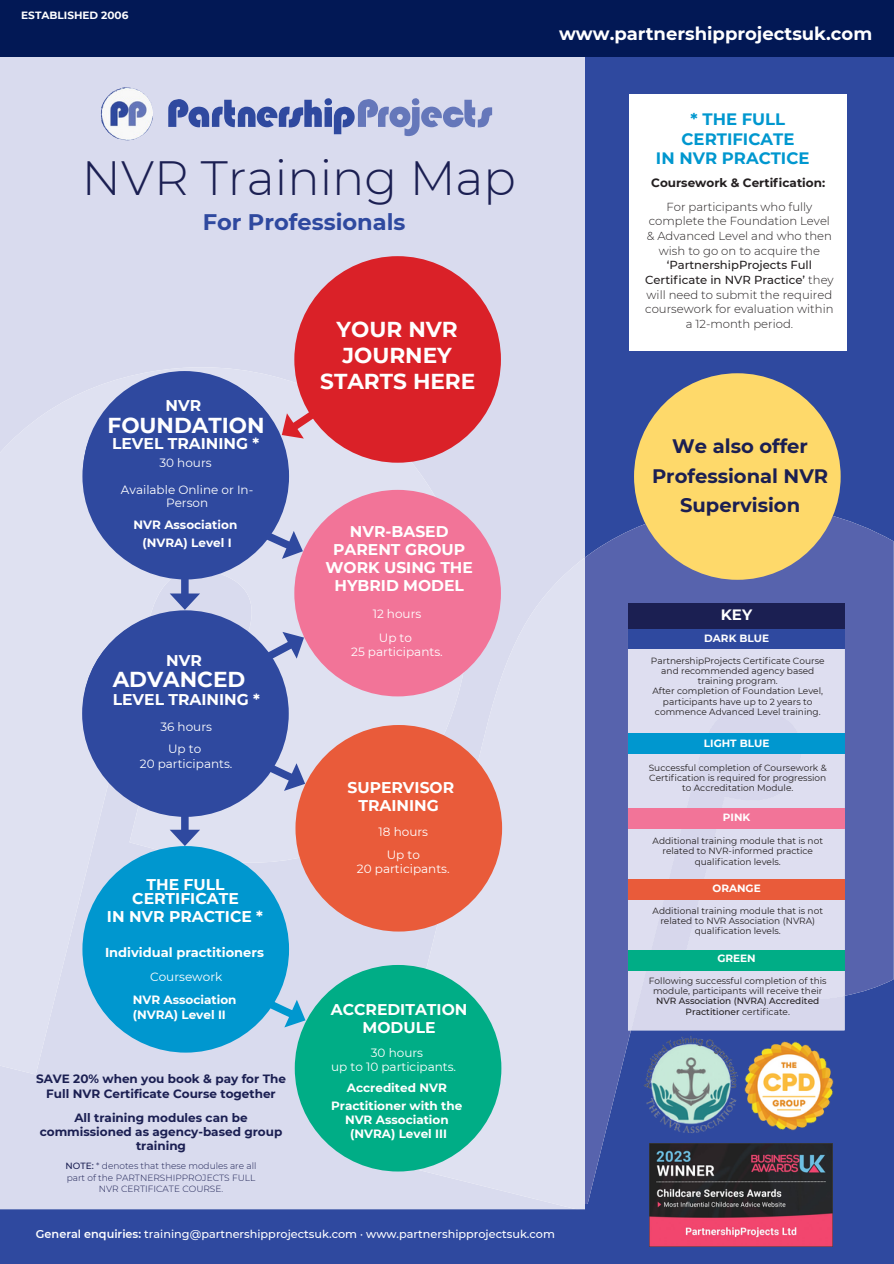
<style>
.page{position:relative;width:894px;height:1264px;background:#fff}
.page>*{position:absolute;margin:0;border:0;box-sizing:border-box;transform-origin:0 0}
.t1{font:300 48px "Montserrat";color:#1b1f52}
.t2{font:700 22.5px "Montserrat";color:#2f499f}
.t3{font:700 21.6px/25.8px "Montserrat";color:#fff;text-align:center}
.t4{font:700 19.5px/29.2px "Montserrat";color:#1b1f52;text-align:center}
.t5{font:700 18px "Montserrat";color:#fff}
.t6{font:700 16.5px "Montserrat";color:#0097cf}
.t7{font:700 15.6px/18px "Montserrat";color:#fff;text-align:center}
.t8{font:700 15px "Montserrat";color:#fff}
.t9{font:700 12.9px "Montserrat";color:#fff}
.t10{font:12px/13.5px "Montserrat";color:#fff;text-align:center}
.t11{font:700 12px/18px "Montserrat";color:#fff;text-align:center}
.t12{font:700 12px/14.4px "Montserrat";color:#1b1f52;text-align:center}
.t13{font:700 12px "Montserrat";color:#231f20}
.t14{font:300 11.55px/14.7px "Montserrat";color:#231f20;text-align:center}
.t15{font:500 11.25px "Montserrat";color:#fff}
.t16{font:700 10.5px "Montserrat";color:#fff}
.t17{font:9px/10.2px "Montserrat";color:#231f20;text-align:center}
.t18{font:300 9px/11.2px "Montserrat";color:#1b1f52;text-align:center}
.s1{font-weight:400}
.s2{font-weight:500}
.s3{font-weight:600}
</style>
<div class="page">
<div style="left:584px;top:23px;width:309px;height:1186px;background:#2f499f"></div>
<div style="left:0;top:55px;width:584px;height:1174px;background:#d9dbee"></div>
<svg style="left:584px;top:504px;width:309px;height:705px;fill:#5763ad"></svg>
<svg style="left:378px;top:558px;width:206px;height:651px"></svg>
<div style="left:0;top:1209px;width:585px;height:54px;background:#2f499f"></div>
<div style="left:294px;top:490px;width:207px;height:206px;background:#f27498;border-radius:50%"></div>
<div style="left:294px;top:256px;width:207px;height:206px;background:#da2128;border-radius:50%"></div>
<div style="left:634px;top:373px;width:206px;height:207px;background:#fed96a;border-radius:50%"></div>
<div style="left:295px;top:725px;width:207px;height:206px;background:#e95b3a;border-radius:50%"></div>
<div style="left:295px;top:964px;width:206px;height:207px;background:#00ad86;border-radius:50%"></div>
<div style="left:181px;top:521px;width:7px;height:79px;background:#2f499f"></div>
<div style="left:181px;top:754px;width:7px;height:82px;background:#2f499f"></div>
<svg style="left:170px;top:829px;width:30px;height:17px"></svg>
<div style="left:627px;top:649px;width:217px;height:381px;background:#dedef0"></div>
<div style="left:627px;top:628px;width:217px;height:21px;background:#2f499f"></div>
<div style="left:627px;top:603px;width:217px;height:25px;background:#1b1f52"></div>
<div style="left:627px;top:732px;width:217px;height:21px;background:#0097cf"></div>
<div style="left:627px;top:807px;width:217px;height:21px;background:#f27498"></div>
<div style="left:627px;top:879px;width:217px;height:21px;background:#e95b3a"></div>
<div style="left:627px;top:949px;width:217px;height:21px;background:#00ad86"></div>
<div style="left:629px;top:94px;width:217px;height:256px;background:#fff"></div>
<img style="left:101px;top:87px;width:52px;height:53px">
<div style="left:0;top:0;width:893px;height:57px;background:#021855"></div>
<svg style="left:168px;top:98px;width:324px;height:38px"></svg>
<svg style="left:84px;top:854px;width:221px;height:197px"></svg>
<svg style="left:83px;top:349px;width:323px;height:225px"></svg>
<svg style="left:83px;top:593px;width:222px;height:215px"></svg>
<div style="left:626px;top:1057px;width:255px;height:66px;background:#2f499f"></div>
<div style="left:585px;top:1204px;width:308px;height:59px;background:#2f499f"></div>
<img style="left:750px;top:1038px;width:86px;height:95px">
<img style="left:633px;top:1031px;width:117px;height:108px">
<img style="left:649px;top:1143px;width:182px;height:103px">
<h4 class="t16" style="left:21px;top:9px;width:109px">ESTABLISHED 2006</h4>
<p class="t1" style="left:82px;top:148px;width:435px">NVR Training Map</p>
<p class="t2" style="left:203px;top:208px;width:204px">For Professionals</p>
<h5 class="t7" style="left:165px;top:396px;width:37px">NVR</h5>
<h5 class="t7" style="left:112px;top:434px;width:149px">LEVEL TRAINING *</h5>
<h6 class="t10" style="left:159px;top:456px;width:54px">30 hours</h6>
<h5 class="t10" style="left:121px;top:483px;width:134px">Available Online or In-<br>Person</h5>
<h5 class="t11" style="left:133px;top:515px;width:105px">NVR Association (NVRA) Level I</h5>
<h4 class="t3" style="left:107px;top:412px;width:158px">FOUNDATION</h4>
<h3 class="t7" style="left:166px;top:651px;width:37px">NVR</h3>
<h3 class="t3" style="left:113px;top:666px;width:134px">ADVANCED</h3>
<h3 class="t7" style="left:113px;top:690px;width:149px">LEVEL TRAINING *</h3>
<h4 class="t10" style="left:160px;top:715px;width:53px;line-height:22.5px">36 hours<br>Up to</h4>
<h4 class="t10" style="left:140px;top:757px;width:94px">20 participants.</h4>
<p class="t7" style="left:132px;top:876px;width:108px;line-height:14.7px">THE FULL<br>CERTIFICATE</p>
<p class="t7" style="left:107px;top:907px;width:157px">IN NVR PRACTICE *</p>
<h4 class="t9" style="left:105px;top:944px;width:160px">Individual practitioners</h4>
<h1 class="t11" style="left:133px;top:964px;width:105px;line-height:23.7px"><span class="s1">Coursework<br></span>NVR Association</h1>
<h1 class="t11" style="left:133px;top:1005px;width:94px">(NVRA) Level II</h1>
<h6 class="t12" style="left:36px;top:1070px;width:251px;line-height:15px">SAVE 20% when you book &amp; pay for The<br>Full NVR Certificate Course together</h6>
<h4 class="t12" style="left:40px;top:1110px;width:244px">All training modules can be commissioned as agency-based group training</h4>
<h3 class="t18" style="left:66px;top:1160px;width:192px"><span class="s2">NOTE:</span> * denotes that these modules are all part of the PARTNERSHIPPROJECTS FULL<br>NVR CERTIFICATE COURSE.</h3>
<p class="t3" style="left:320px;top:316px;width:157px">YOUR NVR<br>JOURNEY<br>STARTS HERE</p>
<h2 class="t7" style="left:325px;top:522px;width:149px">NVR-BASED<br>PARENT GROUP<br>WORK USING THE<br>HYBRID MODEL</h2>
<h6 class="t10" style="left:372px;top:602px;width:50px;line-height:23.7px">12 hours<br>Up to</h6>
<h6 class="t10" style="left:351px;top:645px;width:93px">25 participants.</h6>
<p class="t7" style="left:347px;top:778px;width:108px">SUPERVISOR<br>TRAINING</p>
<h6 class="t10" style="left:378px;top:819px;width:51px;line-height:23px">18 hours<br>Up to</h6>
<h6 class="t10" style="left:357px;top:861px;width:94px">20 participants.</h6>
<p class="t7" style="left:331px;top:1000px;width:138px">ACCREDITATION<br>MODULE</p>
<h4 class="t10" style="left:331px;top:1046px;width:126px">30 hours<br>up to 10 participants.</h4>
<h4 class="t11" style="left:331px;top:1078px;width:133px">Accredited NVR<br>Practitioner with the</h4>
<h4 class="t11" style="left:345px;top:1110px;width:105px">NVR Association</h4>
<h6 class="t11" style="left:350px;top:1125px;width:98px">(NVRA) Level III</h6>
<p class="t5" style="left:559px;top:22px;width:314px">www.partnershipprojectsuk.com</p>
<p class="t6" style="left:690px;top:109px;width:96px">* THE FULL</p>
<p class="t6" style="left:681px;top:129px;width:114px">CERTIFICATE</p>
<p class="t6" style="left:655px;top:148px;width:155px">IN NVR PRACTICE</p>
<p class="t14" style="left:645px;top:199px;width:190px">For participants who fully complete the Foundation Level &amp; Advanced Level and who then wish to go on to acquire the <span class="s2">‘PartnershipProjects Full<br>Certificate in NVR Practice’</span> they will need to submit the required coursework for evaluation within a 12-month period.</p>
<h6 class="t13" style="left:651px;top:176px;width:175px">Coursework &amp; Certification:</h6>
<p class="t4" style="left:651px;top:432px;width:178px">We also offer<br>Professional NVR<br>Supervision</p>
<p class="t8" style="left:720px;top:606px;width:33px">KEY</p>
<h5 class="t16" style="left:704px;top:632px;width:66px">DARK BLUE</h5>
<p class="t17" style="left:650px;top:655px;width:175px">PartnershipProjects Certificate Course and recommended agency based training program.</p>
<p class="t17" style="left:652px;top:686px;width:172px">After completion of Foundation Level, participants have up to 2 years to commence Advanced Level training.</p>
<p class="t16" style="left:703px;top:736px;width:67px">LIGHT BLUE</p>
<p class="t17" style="left:648px;top:762px;width:179px">Successful completion of Coursework &amp;<br>Certification is required for progression to Accreditation Module.</p>
<h6 class="t16" style="left:722px;top:810px;width:29px">PINK</h6>
<h4 class="t17" style="left:652px;top:836px;width:172px">Additional training module that is not related to NVR-informed practice qualification levels.</h4>
<h4 class="t16" style="left:712px;top:882px;width:50px">ORANGE</h4>
<p class="t17" style="left:652px;top:905px;width:172px">Additional training module that is not related to NVR Association (NVRA) qualification levels.</p>
<p class="t16" style="left:717px;top:951px;width:40px">GREEN</p>
<p class="t17" style="left:648px;top:975px;width:179px">Following successful completion of this module, participants will receive their <span class="s2">NVR Association (NVRA) Accredited Practitioner</span> certificate.</p>
<h5 class="t15" style="left:36px;top:1227px;width:520px"><span class="s3">General enquiries:</span> training@partnershipprojectsuk.com · www.partnershipprojectsuk.com</h5>
</div>
